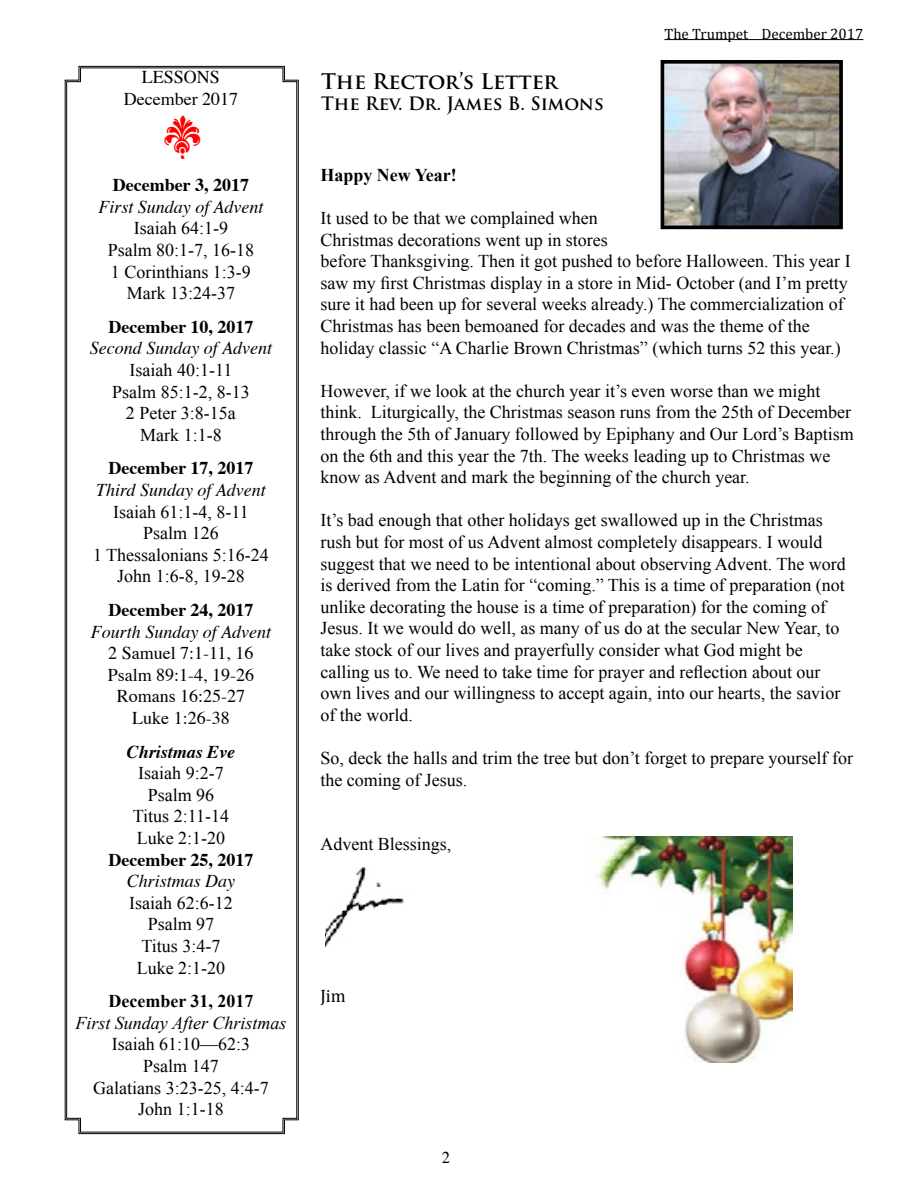
<style>
.page{position:relative;width:918px;height:1188px;background:#fff}
.page>*{position:absolute;margin:0;border:0;box-sizing:border-box;transform-origin:0 0}
.t1{font:700 21px "Trajan Pro";color:#000}
.t2{font:18px/21.6px "Times New Roman";color:#000;text-align:center}
.t3{font:italic 18px "Times";color:#000}
.t4{font:18px/21.6px "Times";color:#000;text-align:center}
.t5{font:700 18px "Times";color:#000}
.t6{font:700 18px "Times New Roman";color:#000}
.t7{font:italic 18px "Times New Roman";color:#000}
.t8{font:700 18px "Trajan Pro";color:#000}
.t9{font:italic 700 18px "Times";color:#000}
.t10{font:18px "Cambria";color:#000}
.t11{font:16.5px "Times";color:#000}
.t12{font:15px "Cambria";color:#000}
</style>
<div class="page">
<svg style="left:66px;top:67px;width:232px;height:1066px"></svg>
<img style="left:666px;top:65px;width:172px;height:159px">
<div style="left:661px;top:60px;width:182px;height:169px;border:4px solid #000"></div>
<hr style="left:664px;top:39px;width:199px;height:1px;background:#000">
<img style="left:326px;top:868px;width:78px;height:79px">
<img style="left:595px;top:837px;width:198px;height:225px">
<svg style="left:164px;top:116px;width:36px;height:43px"></svg>
<p class="t4" style="left:124px;top:67px;width:116px">LESSONS<br>December 2017</p>
<p class="t5" style="left:113px;top:173px;width:138px">December 3, 2017</p>
<p class="t3" style="left:98px;top:196px;width:167px">First Sunday of Advent</p>
<p class="t2" style="left:108px;top:217px;width:148px">Isaiah 64:1-9<br>Psalm 80:1-7, 16-18<br>1 Corinthians 1:3-9<br>Mark 13:24-37</p>
<p class="t5" style="left:108px;top:315px;width:147px">December 10, 2017</p>
<p class="t3" style="left:90px;top:337px;width:184px">Second Sunday of Advent</p>
<p class="t2" style="left:112px;top:359px;width:139px">Isaiah 40:1-11<br>Psalm 85:1-2, 8-13<br>2 Peter 3:8-15a<br>Mark 1:1-8</p>
<p class="t5" style="left:108px;top:456px;width:147px">December 17, 2017</p>
<p class="t3" style="left:96px;top:479px;width:171px">Third Sunday of Advent</p>
<p class="t2" style="left:93px;top:500px;width:177px">Isaiah 61:1-4, 8-11<br>Psalm 126<br>1 Thessalonians 5:16-24<br>John 1:6-8, 19-28</p>
<p class="t5" style="left:108px;top:598px;width:147px">December 24, 2017</p>
<p class="t3" style="left:91px;top:620px;width:182px">Fourth Sunday of Advent</p>
<p class="t4" style="left:108px;top:643px;width:148px">2 Samuel 7:1-11, 16<br>Psalm 89:1-4, 19-26<br>Romans 16:25-27<br>Luke 1:26-38</p>
<p class="t9" style="left:127px;top:740px;width:110px">Christmas Eve</p>
<p class="t2" style="left:133px;top:762px;width:98px">Isaiah 9:2-7<br>Psalm 96<br>Titus 2:11-14<br>Luke 2:1-20</p>
<p class="t5" style="left:108px;top:847px;width:147px">December 25, 2017</p>
<p class="t3" style="left:127px;top:870px;width:110px">Christmas Day</p>
<p class="t2" style="left:129px;top:892px;width:105px">Isaiah 62:6-12<br>Psalm 97<br>Titus 3:4-7<br>Luke 2:1-20</p>
<p class="t6" style="left:108px;top:989px;width:147px">December 31, 2017</p>
<p class="t7" style="left:75px;top:1010px;width:213px">First Sunday After Christmas</p>
<p class="t2" style="left:93px;top:1033px;width:177px">Isaiah 61:10—62:3<br>Psalm 147<br>Galatians 3:23-25, 4:4-7<br>John 1:1-18</p>
<p class="t1" style="left:321px;top:68px;width:238px">The Rector’s Letter</p>
<p class="t8" style="left:321px;top:92px;width:284px">The Rev. Dr. James B. Simons</p>
<p class="t12" style="left:664px;top:25px;width:201px">The Trumpet December 2017</p>
<p class="t6" style="left:320px;top:162px;width:138px">Happy New Year!</p>
<p class="t2" style="left:320px;top:207px;width:532px;text-align:left">It used to be that we complained when<br>Christmas decorations went up in stores<br>before Thanksgiving. Then it got pushed to before Halloween. This year I saw my first Christmas display in a store in Mid- October (and I’m pretty sure it had been up for several weeks already.) The commercialization of Christmas has been bemoaned for decades and was the theme of the holiday classic “A Charlie Brown Christmas” (which turns 52 this year.)</p>
<p class="t2" style="left:320px;top:380px;width:535px;text-align:left">However, if we look at the church year it’s even worse than we might think. Liturgically, the Christmas season runs from the 25th of December through the 5th of January followed by Epiphany and Our Lord’s Baptism on the 6th and this year the 7th. The weeks leading up to Christmas we know as Advent and mark the beginning of the church year.</p>
<p class="t2" style="left:320px;top:509px;width:527px;text-align:left">It’s bad enough that other holidays get swallowed up in the Christmas rush but for most of us Advent almost completely disappears. I would suggest that we need to be intentional about observing Advent. The word is derived from the Latin for “coming.” This is a time of preparation (not unlike decorating the house is a time of preparation) for the coming of Jesus. It we would do well, as many of us do at the secular New Year, to take stock of our lives and prayerfully consider what God might be calling us to. We need to take time for prayer and reflection about our own lives and our willingness to accept again, into our hearts, the savior of the world.</p>
<p class="t2" style="left:320px;top:747px;width:534px;text-align:left">So, deck the halls and trim the tree but don’t forget to prepare yourself for the coming of Jesus.</p>
<p class="t2" style="left:320px;top:833px;width:133px">Advent Blessings,</p>
<p class="t10" style="left:320px;top:985px;width:27px">Jim</p>
<p class="t11" style="left:442px;top:1147px;width:10px">2</p>
</div>
